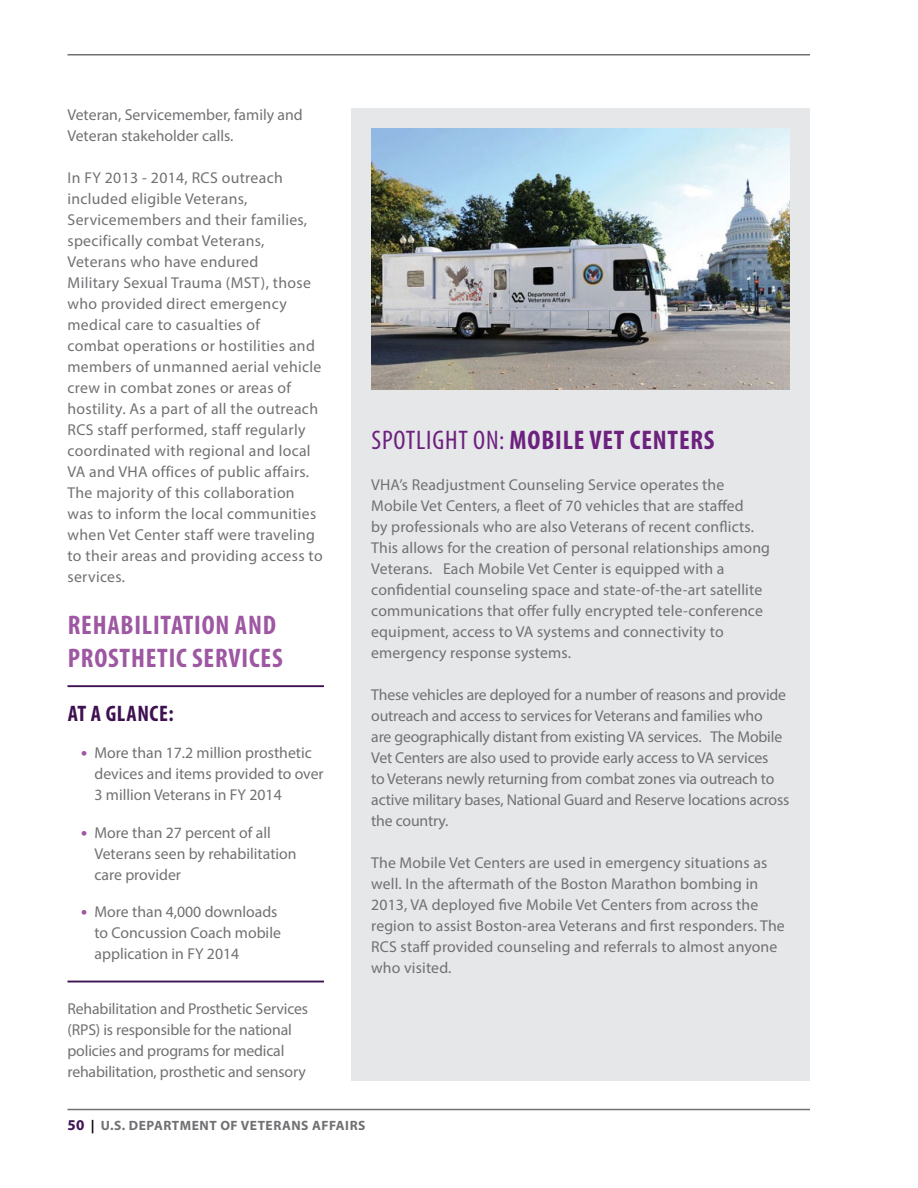
<style>
.page{position:relative;width:918px;height:1188px;background:#fff}
.page>*{position:absolute;margin:0;border:0;box-sizing:border-box;transform-origin:0 0}
.t1{font:700 condensed 27px/32.4px "Myriad Pro";letter-spacing:.03em;color:#9e57a2}
.t2{font:700 condensed 27px "Myriad Pro";letter-spacing:.03em;color:#6c217f}
.t3{font:700 condensed 22.5px "Myriad Pro";letter-spacing:.03em;color:#3e1151}
.t4{font:15.75px/21px "Myriad Pro";letter-spacing:.01em;color:#717073}
.t5{font:15.75px/21px "Myriad Pro";letter-spacing:-.01em;color:#717073}
.t6{font:700 13.5px "Myriad Pro";letter-spacing:.04em;color:#717073}
.s1{font-weight:700;font-size:18px;color:#9e57a2}
.s2{font-weight:400}
.s3{font-size:15px;color:#3e1151}
.s4{color:#000}
</style>
<div class="page">
<hr style="left:68px;top:1109px;width:742px;height:1px;background:#717073">
<hr style="left:68px;top:54px;width:742px;height:2px;background:#717073">
<hr style="left:68px;top:685px;width:256px;height:2px;background:#3e1151">
<hr style="left:68px;top:981px;width:256px;height:1px;background:#3e1151">
<div style="left:351px;top:108px;width:459px;height:973px;background:#e6e7e8"></div>
<img style="left:371px;top:128px;width:419px;height:262px">
<p class="t4" style="left:68px;top:104px;width:237px">Veteran, Servicemember, family and<br>Veteran stakeholder calls.</p>
<p class="t4" style="left:68px;top:167px;width:257px">In FY 2013 - 2014, RCS outreach included eligible Veterans,<br>Servicemembers and their families, specifically combat Veterans,<br>Veterans who have endured<br>Military Sexual Trauma (MST), those who provided direct emergency medical care to casualties of<br>combat operations or hostilities and members of unmanned aerial vehicle crew in combat zones or areas of hostility. As a part of all the outreach<br>RCS staff performed, staff regularly coordinated with regional and local<br>VA and VHA offices of public affairs.<br>The majority of this collaboration was to inform the local communities when Vet Center staff were traveling to their areas and providing access to services.</p>
<h1 class="t1" style="left:68px;top:609px;width:216px">REHABILITATION AND<br>PROSTHETIC SERVICES</h1>
<h2 class="t3" style="left:68px;top:699px;width:108px">AT A GLANCE:</h2>
<p class="t4" style="left:94px;top:741px;width:231px;text-indent:-14px"><span class="s1">•</span> More than 17.2 million prosthetic devices and items provided to over<br>3 million Veterans in FY 2014</p>
<p class="t4" style="left:94px;top:822px;width:204px;text-indent:-14px"><span class="s1">•</span> More than 27 percent of all<br>Veterans seen by rehabilitation care provider</p>
<p class="t4" style="left:94px;top:901px;width:188px;text-indent:-14px"><span class="s1">•</span> More than 4,000 downloads to Concussion Coach mobile application in FY 2014</p>
<p class="t5" style="left:68px;top:998px;width:242px">Rehabilitation and Prosthetic Services (RPS) is responsible for the national policies and programs for medical rehabilitation, prosthetic and sensory</p>
<h1 class="t2" style="left:372px;top:423px;width:345px"><span class="s2">SPOTLIGHT ON:</span> MOBILE VET CENTERS</h1>
<p class="t4" style="left:371px;top:474px;width:400px">VHA’s Readjustment Counseling Service operates the Mobile Vet Centers, a fleet of 70 vehicles that are staffed<br>by professionals who are also Veterans of recent conflicts.<br>This allows for the creation of personal relationships among Veterans. Each Mobile Vet Center is equipped with a confidential counseling space and state-of-the-art satellite communications that offer fully encrypted tele-conference equipment, access to VA systems and connectivity to emergency response systems.</p>
<p class="t5" style="left:371px;top:684px;width:420px">These vehicles are deployed for a number of reasons and provide outreach and access to services for Veterans and families who<br>are geographically distant from existing VA services. The Mobile Vet Centers are also used to provide early access to VA services<br>to Veterans newly returning from combat zones via outreach to active military bases, National Guard and Reserve locations across the country.</p>
<p class="t4" style="left:371px;top:852px;width:415px">The Mobile Vet Centers are used in emergency situations as well. In the aftermath of the Boston Marathon bombing in 2013, VA deployed five Mobile Vet Centers from across the region to assist Boston-area Veterans and first responders. The RCS staff provided counseling and referrals to almost anyone who visited.</p>
<p class="t6" style="left:68px;top:1117px;width:300px"><span class="s3">50</span> <span class="s4">|</span> U.S. DEPARTMENT OF VETERANS AFFAIRS</p>
</div>
